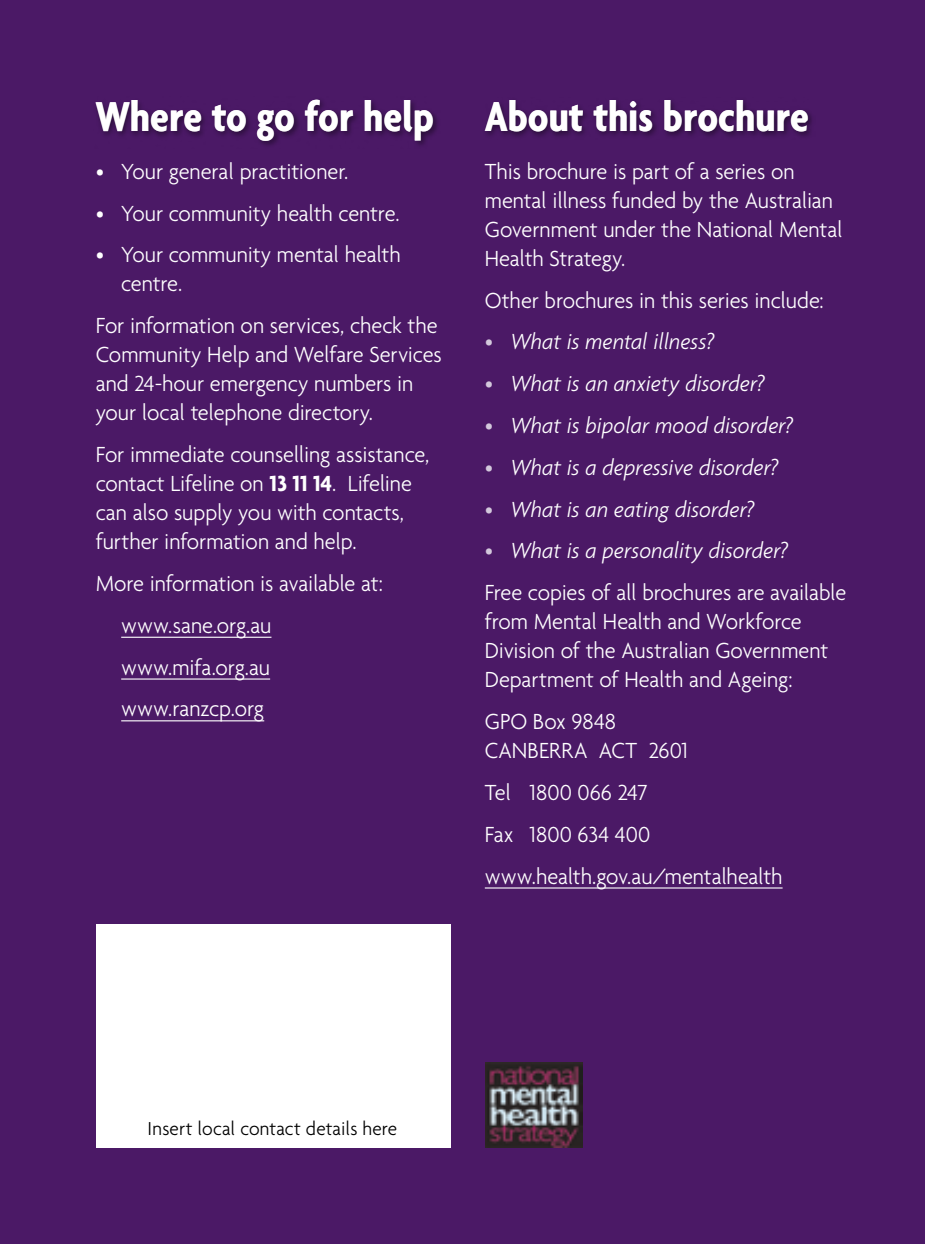
<style>
.page{position:relative;width:925px;height:1244px;background:#4b1966}
.page>*{position:absolute;margin:0;border:0;box-sizing:border-box;transform-origin:0 0}
.t1{font:700 condensed 45px "Agenda";color:#fff}
.t2{font:300 23.62px/29px "Agenda";letter-spacing:-.005em;color:#fff;scale:.95 1}
.t3{font:italic 300 23.62px "Agenda";color:#fff;scale:.95 1}
.t4{font:300 20.25px "Agenda";letter-spacing:.01em;color:#000;scale:.95 1}
.s1{font-weight:700}
.s2{font-style:normal;color:#d3c8dc}
.s3{color:#d3c8dc}
.s4{font-style:italic}
</style>
<div class="page">
<div style="left:96px;top:924px;width:354px;height:223px;background:#fff"></div>
<img style="left:486px;top:1062px;width:96px;height:85px">
<hr style="left:121px;top:637px;width:150px;height:1px;background:#fff">
<hr style="left:121px;top:678px;width:149px;height:1px;background:#fff">
<hr style="left:121px;top:720px;width:143px;height:1px;background:#fff">
<hr style="left:485px;top:887px;width:297px;height:1px;background:#fff">
<div style="left:482px;top:97px;width:334px;height:43px;background:#000;opacity:.45"></div>
<div style="left:93px;top:96px;width:347px;height:53px;background:#000;opacity:.45"></div>
<p class="t1" style="left:96px;top:90px;width:715px">Where to go for help About this brochure</p>
<p class="t2" style="left:96px;top:156px;width:267px">• Your general practitioner.</p>
<p class="t2" style="left:96px;top:198px;width:321px">• Your community health centre.</p>
<p class="t2" style="left:121px;top:240px;width:296px;text-indent:-26px">• Your community mental health centre.</p>
<p class="t2" style="left:96px;top:311px;width:366px">For information on services, check the Community Help and Welfare Services and 24-hour emergency numbers in your local telephone directory.</p>
<p class="t2" style="left:96px;top:439px;width:353px">For immediate counselling assistance, contact Lifeline on <span class="s1">13 11 14</span>. Lifeline can also supply you with contacts, further information and help.</p>
<p class="t2" style="left:121px;top:562px;width:277px;line-height:41.9px;text-indent:-26px">More information is available at: www.sane.org.au www.mifa.org.au www.ranzcp.org</p>
<p class="t2" style="left:485px;top:156px;width:378px">This brochure is part of a series on mental illness funded by the Australian<br>Government under the National Mental<br>Health Strategy.</p>
<p class="t2" style="left:485px;top:285px;width:358px">Other brochures in this series include:</p>
<p class="t3" style="left:485px;top:328px;width:243px"><span class="s2">•</span> What is mental illness?</p>
<p class="t3" style="left:485px;top:370px;width:296px"><span class="s2">•</span> What is an anxiety disorder?</p>
<p class="t3" style="left:485px;top:412px;width:326px"><span class="s2">•</span> What is bipolar mood disorder?</p>
<p class="t3" style="left:485px;top:453px;width:311px"><span class="s2">•</span> What is a depressive disorder?</p>
<p class="t3" style="left:485px;top:495px;width:285px"><span class="s2">•</span> What is an eating disorder?</p>
<p class="t2" style="left:485px;top:529px;width:382px;line-height:41.9px"><span class="s3">•</span> <span class="s4">What is a personality disorder?<br></span>Free copies of all brochures are available</p>
<p class="t2" style="left:485px;top:607px;width:363px">from Mental Health and Workforce<br>Division of the Australian Government<br>Department of Health and Ageing:</p>
<p class="t2" style="left:485px;top:706px;width:215px">GPO Box 9848<br>CANBERRA ACT 2601</p>
<p class="t2" style="left:485px;top:771px;width:315px;line-height:41.9px">Tel 1800 066 247<br>Fax 1800 634 400 www.health.gov.au/mentalhealth</p>
<p class="t4" style="left:148px;top:1116px;width:264px">Insert local contact details here</p>
</div>
